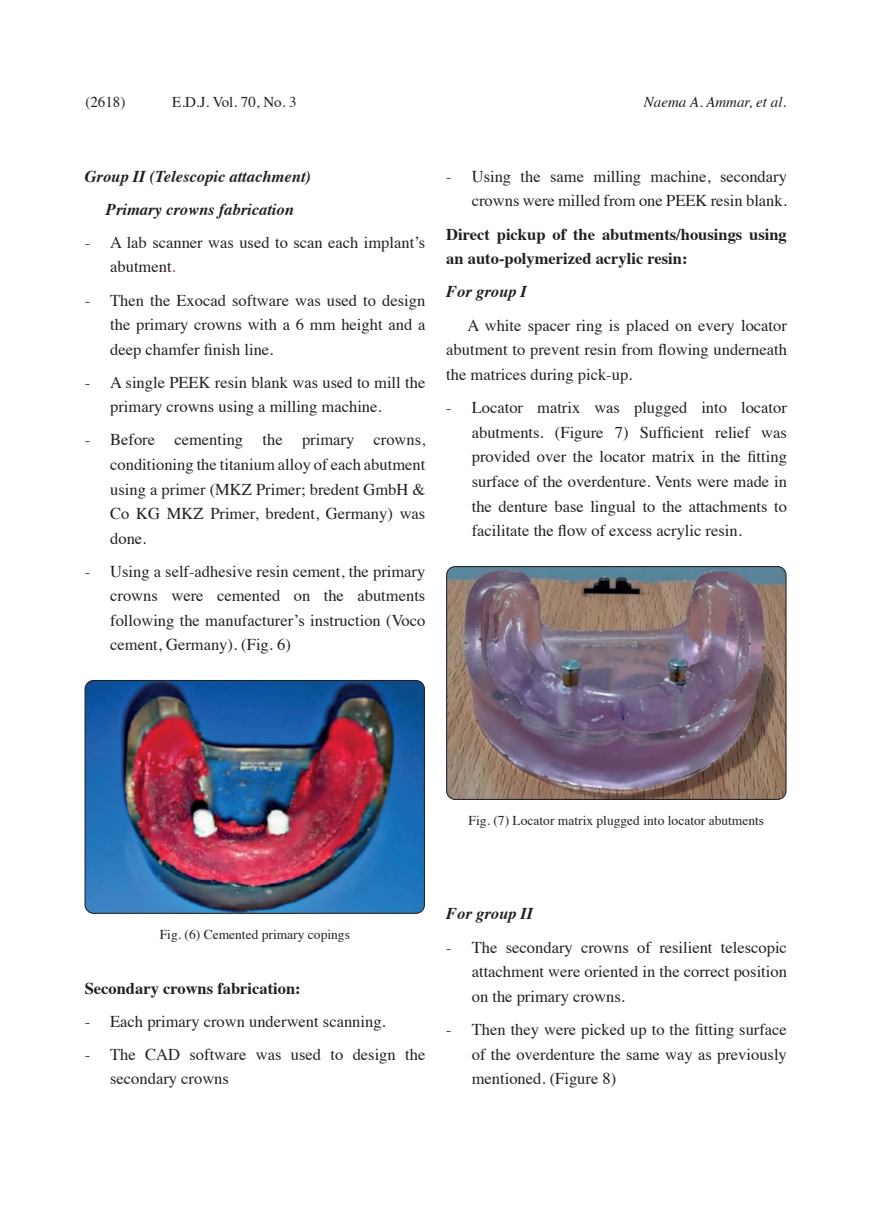
<style>
.page{position:relative;width:872px;height:1212px;background:#fff}
.page>*{position:absolute;margin:0;border:0;box-sizing:border-box;transform-origin:0 0}
.t1{font:16.5px/24.6px "Times";color:#231f20;text-align:justify}
.t2{font:700 16.5px/24.6px "Times";color:#231f20}
.t3{font:italic 700 16.5px/33px "Times";color:#231f20;text-align:center}
.t4{font:15px "Times";color:#231f20}
.t5{font:italic 15px "Times";color:#231f20}
.t6{font:13.5px "Times";color:#231f20}
.s1{color:#ee1f23}
</style>
<div class="page">
<img style="left:85px;top:680px;width:339px;height:233px">
<div style="left:85px;top:680px;width:340px;height:234px;border:1px solid #231f20;border-radius:9px"></div>
<img style="left:446px;top:566px;width:340px;height:233px">
<div style="left:446px;top:566px;width:340px;height:234px;border:1px solid #231f20;border-radius:9px"></div>
<p class="t4" style="left:85px;top:88px;width:41px">(2618)</p>
<p class="t4" style="left:172px;top:88px;width:126px">E.D.J. Vol. 70, No. 3</p>
<p class="t5" style="left:644px;top:89px;width:144px">Naema A. Ammar, et al.</p>
<p class="t3" style="left:85px;top:158px;width:228px">Group II (Telescopic attachment)<br>Primary crowns fabrication</p>
<p class="t1" style="left:110px;top:229px;width:316px;text-indent:-26px">- A lab scanner was used to scan each implant’s abutment<span class="s1">.</span></p>
<p class="t1" style="left:110px;top:286px;width:317px;text-indent:-26px">- Then the Exocad software was used to design the primary crowns with a 6 mm height and a deep chamfer finish line.</p>
<p class="t1" style="left:110px;top:368px;width:316px;text-indent:-26px">- A single PEEK resin blank was used to mill the primary crowns using a milling machine.</p>
<p class="t1" style="left:110px;top:426px;width:317px;text-indent:-26px">- Before cementing the primary crowns, conditioning the titanium alloy of each abutment using a primer (MKZ Primer; bredent GmbH &amp; Co KG MKZ Primer, bredent, Germany) was done.</p>
<p class="t1" style="left:110px;top:557px;width:317px;text-indent:-26px">- Using a self-adhesive resin cement, the primary crowns were cemented on the abutments following the manufacturer’s instruction (Voco cement, Germany). (Fig. 6)</p>
<p class="t1" style="left:446px;top:163px;width:342px;text-align:right">- Using the same milling machine, secondary crowns were milled from one PEEK resin blank.</p>
<p class="t2" style="left:446px;top:220px;width:342px">Direct pickup of the abutments/housings using an auto-polymerized acrylic resin:</p>
<p class="t3" style="left:446px;top:274px;width:82px">For group I</p>
<p class="t1" style="left:446px;top:311px;width:342px;text-indent:21px">A white spacer ring is placed on every locator abutment to prevent resin from flowing underneath the matrices during pick-up.</p>
<p class="t1" style="left:472px;top:394px;width:317px;text-indent:-26px">- Locator matrix was plugged into locator abutments. (Figure 7) Sufficient relief was provided over the locator matrix in the fitting surface of the overdenture. Vents were made in the denture base lingual to the attachments to facilitate the flow of excess acrylic resin.</p>
<p class="t6" style="left:468px;top:808px;width:297px">Fig. (7) Locator matrix plugged into locator abutments</p>
<p class="t6" style="left:160px;top:922px;width:192px">Fig. (6) Cemented primary copings</p>
<p class="t2" style="left:85px;top:974px;width:218px">Secondary crowns fabrication:</p>
<p class="t1" style="left:85px;top:1007px;width:302px">- Each primary crown underwent scanning.</p>
<p class="t1" style="left:110px;top:1040px;width:317px;text-indent:-26px">- The CAD software was used to design the secondary crowns</p>
<p class="t3" style="left:446px;top:896px;width:89px">For group II</p>
<p class="t1" style="left:472px;top:933px;width:317px;text-indent:-26px">- The secondary crowns of resilient telescopic attachment were oriented in the correct position on the primary crowns.</p>
<p class="t1" style="left:472px;top:1016px;width:317px;text-indent:-26px">- Then they were picked up to the fitting surface of the overdenture the same way as previously mentioned. (Figure 8)</p>
</div>
